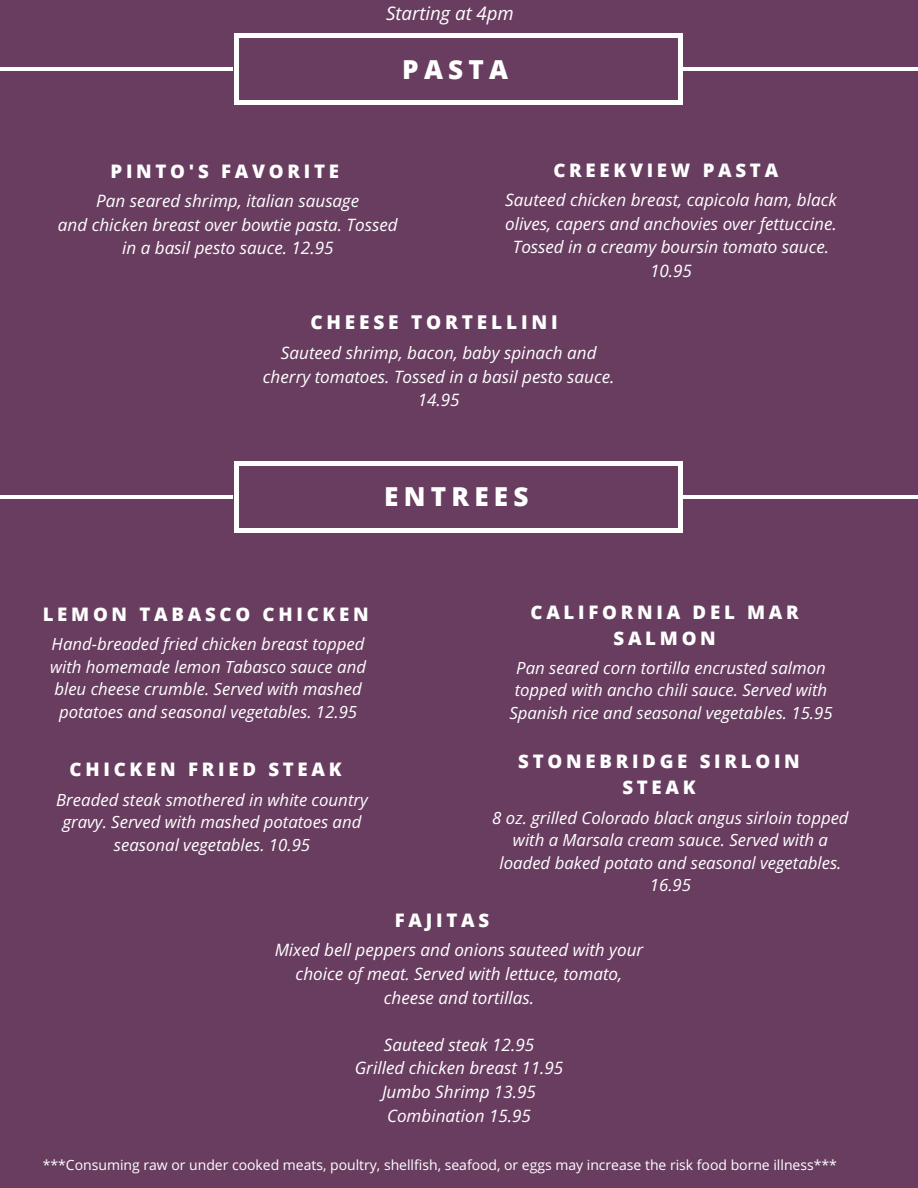
<style>
.page{position:relative;width:918px;height:1188px;background:#693d60}
.page>*{position:absolute;margin:0;border:0;box-sizing:border-box;transform-origin:0 0}
.t1{font:800 26.1px "Open Sans";letter-spacing:.2em;color:#fff}
.t2{font:800 19.05px "Open Sans";letter-spacing:.2em;color:#fff}
.t3{font:800 18.75px/25.8px "Open Sans";letter-spacing:.2em;color:#fff;text-align:center}
.t4{font:italic 18.75px "Open Sans";color:#fff}
.t5{font:italic 17.1px/23.7px "Open Sans";color:#fff;text-align:center}
.t6{font:italic 16.8px/22.5px "Open Sans";color:#fff;text-align:center}
.t7{font:13.95px "Open Sans";color:#fff}
</style>
<div class="page">
<hr style="left:0;top:68px;width:918px;height:3px;background:#fff">
<div style="left:234px;top:36px;width:449px;height:65px;background:#693d60"></div>
<svg style="left:678px;top:100px;width:4px;height:4px"></svg>
<div style="left:234px;top:37px;width:5px;height:63px;background:#fff"></div>
<svg style="left:234px;top:100px;width:4px;height:4px"></svg>
<hr style="left:678px;top:37px;width:4px;height:63px;background:#fff">
<hr style="left:238px;top:100px;width:440px;height:4px;background:#fff">
<svg style="left:678px;top:33px;width:4px;height:4px"></svg>
<svg style="left:234px;top:33px;width:4px;height:4px"></svg>
<hr style="left:238px;top:33px;width:440px;height:4px;background:#fff">
<hr style="left:0;top:495px;width:918px;height:3px;background:#fff">
<div style="left:234px;top:465px;width:449px;height:65px;background:#693d60"></div>
<svg style="left:678px;top:529px;width:4px;height:4px"></svg>
<div style="left:234px;top:466px;width:5px;height:63px;background:#fff"></div>
<svg style="left:234px;top:529px;width:4px;height:4px"></svg>
<hr style="left:678px;top:466px;width:4px;height:63px;background:#fff">
<div style="left:238px;top:528px;width:440px;height:5px;background:#fff"></div>
<svg style="left:678px;top:462px;width:4px;height:4px"></svg>
<svg style="left:234px;top:462px;width:4px;height:4px"></svg>
<hr style="left:238px;top:462px;width:440px;height:4px;background:#fff">
<p class="t4" style="left:386px;top:0;width:129px">Starting at 4pm</p>
<h1 class="t1" style="left:402px;top:51px;width:107px">PASTA</h1>
<p class="t3" style="left:111px;top:158px;width:230px">PINTO'S FAVORITE</p>
<p class="t5" style="left:58px;top:189px;width:341px">Pan seared shrimp, italian sausage<br>and chicken breast over bowtie pasta. Tossed in a basil pesto sauce. 12.95</p>
<p class="t3" style="left:553px;top:156px;width:226px">CREEKVIEW PASTA</p>
<p class="t5" style="left:505px;top:187px;width:333px">Sauteed chicken breast, capicola ham, black olives, capers and anchovies over fettuccine.<br>Tossed in a creamy boursin tomato sauce.<br>10.95</p>
<p class="t2" style="left:310px;top:308px;width:249px">CHEESE TORTELLINI</p>
<p class="t5" style="left:263px;top:340px;width:353px">Sauteed shrimp, bacon, baby spinach and cherry tomatoes. Tossed in a basil pesto sauce.<br>14.95</p>
<h1 class="t1" style="left:384px;top:478px;width:146px">ENTREES</h1>
<p class="t3" style="left:43px;top:601px;width:327px">LEMON TABASCO CHICKEN</p>
<p class="t6" style="left:50px;top:632px;width:317px">Hand-breaded fried chicken breast topped with homemade lemon Tabasco sauce and bleu cheese crumble. Served with mashed potatoes and seasonal vegetables. 12.95</p>
<p class="t3" style="left:70px;top:756px;width:274px">CHICKEN FRIED STEAK</p>
<p class="t6" style="left:56px;top:788px;width:313px">Breaded steak smothered in white country gravy. Served with mashed potatoes and seasonal vegetables. 10.95</p>
<p class="t3" style="left:531px;top:599px;width:270px">CALIFORNIA DEL MAR<br>SALMON</p>
<p class="t6" style="left:509px;top:656px;width:325px">Pan seared corn tortilla encrusted salmon topped with ancho chili sauce. Served with<br>Spanish rice and seasonal vegetables. 15.95</p>
<p class="t3" style="left:518px;top:748px;width:283px">STONEBRIDGE SIRLOIN<br>STEAK</p>
<p class="t6" style="left:492px;top:806px;width:358px">8 oz. grilled Colorado black angus sirloin topped with a Marsala cream sauce. Served with a loaded baked potato and seasonal vegetables.<br>16.95</p>
<p class="t3" style="left:395px;top:907px;width:96px">FAJITAS</p>
<p class="t5" style="left:275px;top:938px;width:370px">Mixed bell peppers and onions sauteed with your choice of meat. Served with lettuce, tomato, cheese and tortillas.</p>
<p class="t5" style="left:355px;top:1032px;width:210px">Sauteed steak 12.95<br>Grilled chicken breast 11.95<br>Jumbo Shrimp 13.95<br>Combination 15.95</p>
<p class="t7" style="left:43px;top:1155px;width:796px">***Consuming raw or under cooked meats, poultry, shellfish, seafood, or eggs may increase the risk food borne illness***</p>
</div>
